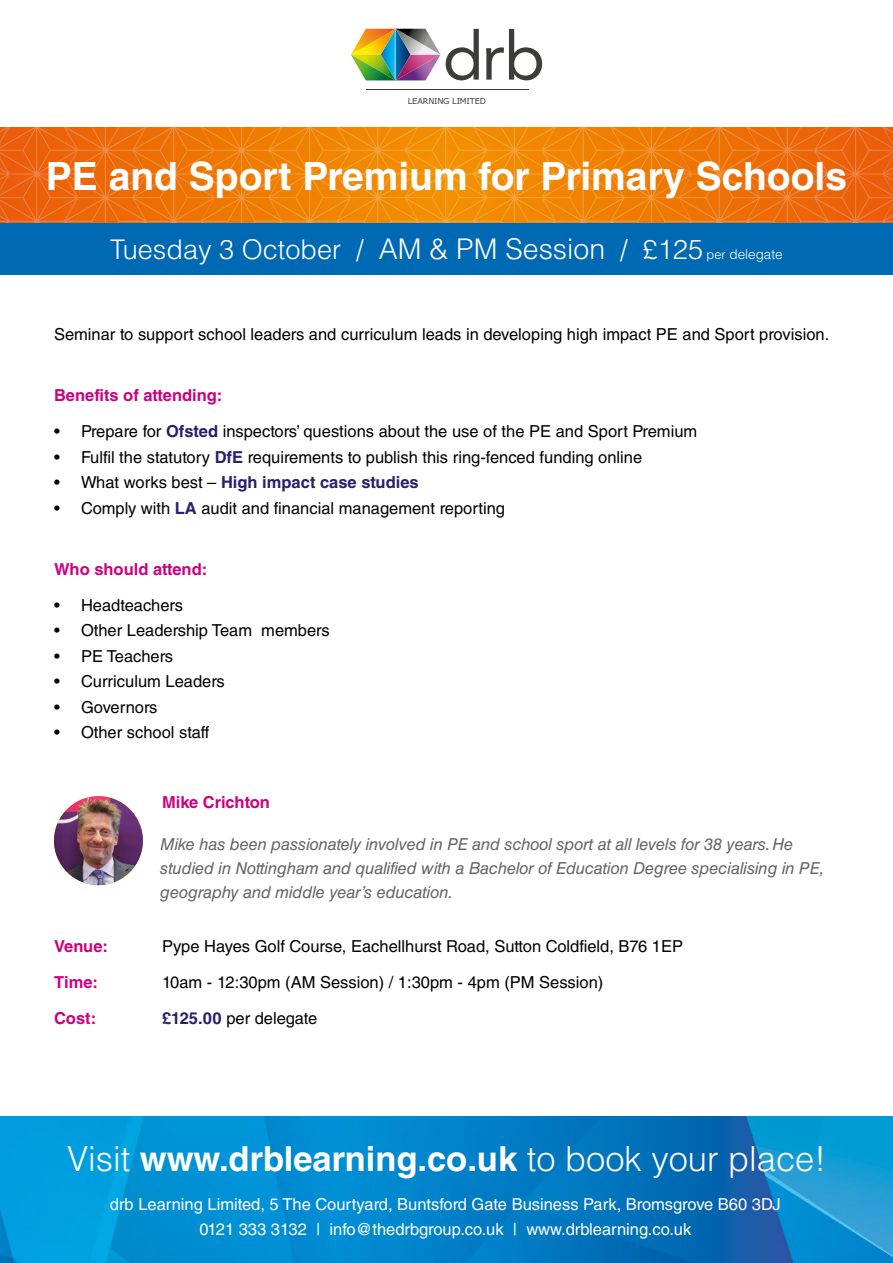
<style>
.page{position:relative;width:893px;height:1263px;background:#fff}
.page>*{position:absolute;margin:0;border:0;box-sizing:border-box;transform-origin:0 0}
.t1{font:700 39px "Helvetica LT Std";color:#fff}
.t2{font:300 34.5px "Helvetica LT Std";color:#fff}
.t3{font:300 27px "Helvetica LT Std";color:#fff}
.t4{font:16.5px "Helvetica LT Std";color:#000}
.t5{font:italic 16.5px/24px "Helvetica LT Std";letter-spacing:-.01em;color:#646363}
.t6{font:16.5px/25.5px "Helvetica LT Std";color:#fff;text-align:center}
.t7{font:700 16.5px "Helvetica LT Std";color:#ce007f}
.t8{font:700 16.5px "Helvetica LT Std";color:#291f6c}
.t9{font:8.1px "Verdana";letter-spacing:-.015em;color:#3c3c3b}
.s1{font-size:28.5px}
.s2{font-size:12.9px}
.s3{font-size:13.5px}
.s4{font-weight:700;color:#291f6c}
.s5{font-weight:400;color:#000}
.s6{font-weight:700}
</style>
<div class="page">
<div style="left:0;top:222px;width:893px;height:53px;background:#0069b4"></div>
<svg style="left:215px;top:128px;width:327px;height:94px;background:#f08a09"></svg>
<svg style="left:542px;top:128px;width:351px;height:94px;background:#ed750d"></svg>
<svg style="left:0;top:128px;width:215px;height:94px;background:#ec6d10"></svg>
<svg style="left:446px;top:29px;width:33px;height:51px"></svg>
<svg style="left:486px;top:29px;width:56px;height:51px"></svg>
<img style="left:351px;top:29px;width:89px;height:51px">
<hr style="left:366px;top:89px;width:163px;height:1px;background:#3c3c3b">
<img style="left:0;top:1116px;width:893px;height:147px">
<img style="left:54px;top:796px;width:89px;height:89px;border-radius:44px">
<p class="t9" style="left:408px;top:95px;width:80px">LEARNING LIMITED</p>
<h1 class="t1" style="left:46px;top:153px;width:803px">PE and Sport Premium for Primary Schools</h1>
<h3 class="t3" style="left:110px;top:232px;width:674px">Tuesday 3 October / <span class="s1">AM &amp; PM Session</span> / £125 <span class="s2">per</span> <span class="s3">delegate</span></h3>
<p class="t4" style="left:54px;top:325px;width:777px">Seminar to support school leaders and curriculum leads in developing high impact PE and Sport provision.</p>
<p class="t7" style="left:54px;top:385px;width:170px">Benefits of attending:</p>
<p class="t4" style="left:54px;top:422px;width:645px">• Prepare for <span class="s4">Ofsted</span> inspectors’ questions about the use of the PE and Sport Premium</p>
<p class="t4" style="left:54px;top:447px;width:590px">• Fulfil the statutory <span class="s4">DfE</span> requirements to publish this ring-fenced funding online</p>
<p class="t8" style="left:54px;top:472px;width:366px"><span class="s5">• What works best –</span> High impact case studies</p>
<p class="t4" style="left:54px;top:498px;width:453px">• Comply with <span class="s4">LA</span> audit and financial management reporting</p>
<p class="t7" style="left:54px;top:559px;width:155px">Who should attend:</p>
<p class="t4" style="left:54px;top:595px;width:131px">• Headteachers</p>
<p class="t4" style="left:54px;top:621px;width:277px">• Other Leadership Team members</p>
<p class="t4" style="left:54px;top:646px;width:121px">• PE Teachers</p>
<p class="t4" style="left:54px;top:672px;width:172px">• Curriculum Leaders</p>
<p class="t4" style="left:54px;top:697px;width:105px">• Governors</p>
<p class="t4" style="left:54px;top:723px;width:157px">• Other school staff</p>
<p class="t7" style="left:162px;top:792px;width:110px">Mike Crichton</p>
<p class="t5" style="left:160px;top:832px;width:665px">Mike has been passionately involved in PE and school sport at all levels for 38 years. He studied in Nottingham and qualified with a Bachelor of Education Degree specialising in PE, geography and middle year’s education.</p>
<p class="t7" style="left:54px;top:936px;width:56px">Venue:</p>
<p class="t4" style="left:162px;top:937px;width:523px">Pype Hayes Golf Course, Eachellhurst Road, Sutton Coldfield, B76 1EP</p>
<p class="t7" style="left:54px;top:972px;width:46px">Time:</p>
<p class="t4" style="left:162px;top:973px;width:443px">10am - 12:30pm (AM Session) / 1:30pm - 4pm (PM Session)</p>
<p class="t7" style="left:54px;top:1008px;width:44px">Cost:</p>
<p class="t4" style="left:162px;top:1009px;width:157px"><span class="s4">£125.00</span> per delegate</p>
<h2 class="t2" style="left:67px;top:1137px;width:760px">Visit <span class="s6">www.drblearning.co.uk</span> to book your place!</h2>
<p class="t6" style="left:110px;top:1191px;width:672px">drb Learning Limited, 5 The Courtyard, Buntsford Gate Business Park, Bromsgrove B60 3DJ<br>0121 333 3132 | info@thedrbgroup.co.uk | www.drblearning.co.uk</p>
</div>
